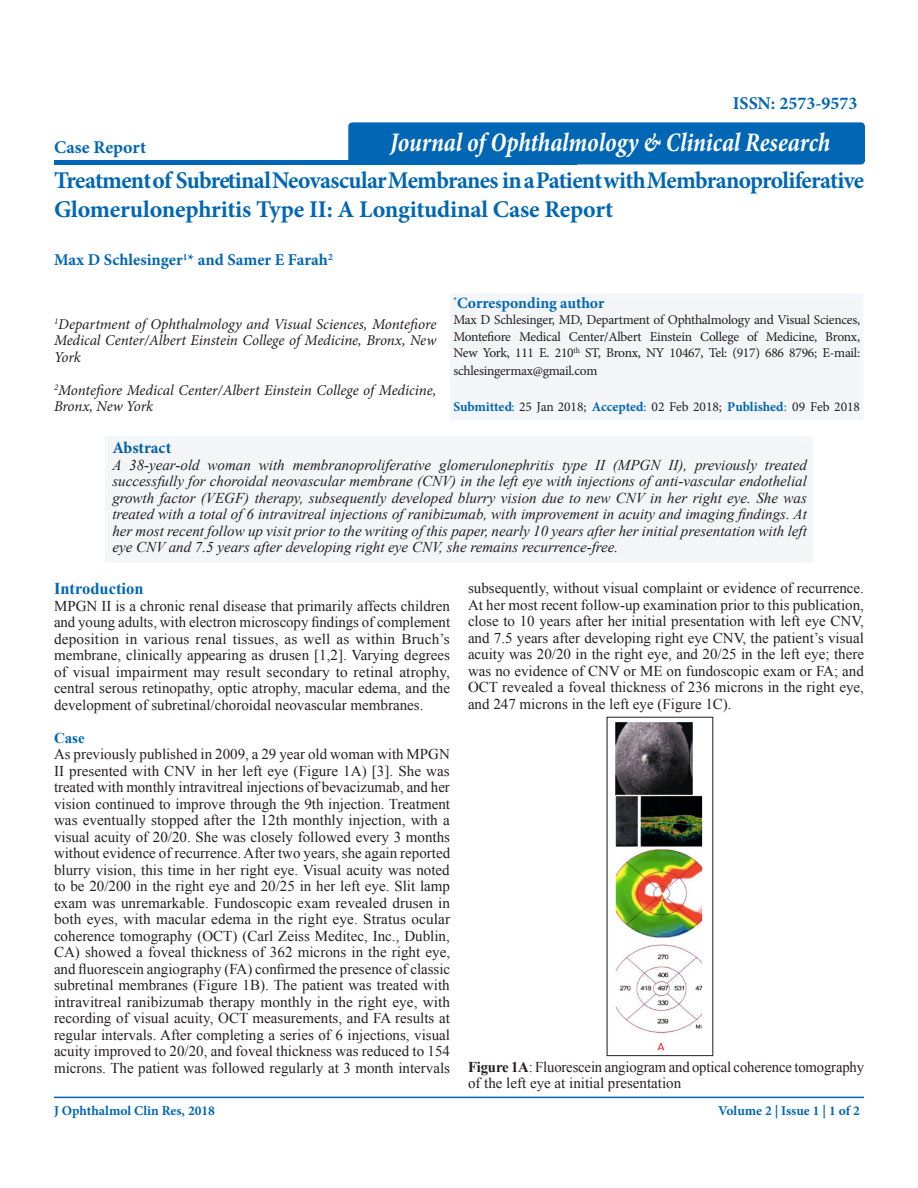
<style>
.page{position:relative;width:918px;height:1188px;background:#fff}
.page>*{position:absolute;margin:0;border:0;box-sizing:border-box;transform-origin:0 0}
.t1{font:italic 700 condensed 27px "Minion Pro";letter-spacing:-.005em;color:#fff;scale:.92 1}
.t2{font:700 24px/28.8px "Minion Pro";letter-spacing:-.025em;color:#0166b3}
.t3{font:700 18px "Minion Pro";color:#0166b3}
.t4{font:700 16.5px "Minion Pro";color:#0166b3}
.t5{font:700 16.5px "Times New Roman";color:#0166b3}
.t6{font:700 16.5px "Minion Pro";color:#005ea4}
.t7{font:700 15.75px "Minion Pro";color:#0166b3}
.t8{font:15px/16.5px "Times New Roman";color:#231f20;text-align:justify}
.t9{font:italic 15px/16.5px "Times New Roman";color:#231f20;text-align:justify}
.t10{font:italic 15px/16.5px "Minion Pro";letter-spacing:-.01em;color:#231f20;text-align:justify}
.t11{font:700 15px "Times New Roman";color:#0166b3}
.t12{font:13.5px/16.8px "Minion Pro";letter-spacing:-.02em;color:#231f20;text-align:justify}
.t13{font:13.5px "Minion Pro";color:#231f20}
.t14{font:700 13.5px "Minion Pro";color:#0166b3}
.s1{font-weight:700;color:#0166b3}
.s2{color:#0166b3}
.s3{font-weight:700}
</style>
<div class="page">
<svg style="left:54px;top:160px;width:295px;height:4px"></svg>
<hr style="left:54px;top:1097px;width:810px;height:1px;background:#0166b3">
<div style="left:348px;top:122px;width:517px;height:43px;background:#0166b3;border-radius:4px"></div>
<div style="left:446px;top:287px;width:419px;height:135px;background:#f3f5f7"></div>
<div style="left:102px;top:430px;width:713px;height:134px;background:#f3f5f7"></div>
<img style="left:615px;top:722px;width:88px;height:329px">
<p class="t3" style="left:54px;top:135px;width:94px">Case Report</p>
<p class="t3" style="left:733px;top:90px;width:126px">ISSN: 2573-9573</p>
<p class="t1" style="left:390px;top:124px;width:480px">Journal of Ophthalmology &amp; Clinical Research</p>
<p class="t2" style="left:54px;top:165px;width:812px">Treatment of Subretinal Neovascular Membranes in a Patient with Membranoproliferative<br>Glomerulonephritis Type II: A Longitudinal Case Report</p>
<p class="t4" style="left:54px;top:248px;width:280px">Max D Schlesinger<sup>1</sup>* and Samer E Farah<sup>2</sup></p>
<p class="t10" style="left:54px;top:316px;width:384px"><sup>1</sup>Department of Ophthalmology and Visual Sciences, Montefiore Medical Center/Albert Einstein College of Medicine, Bronx, New York</p>
<p class="t10" style="left:54px;top:382px;width:384px"><sup>2</sup>Montefiore Medical Center/Albert Einstein College of Medicine,<br>Bronx, New York</p>
<p class="t7" style="left:453px;top:292px;width:153px"><sup>*</sup>Corresponding author</p>
<p class="t12" style="left:453px;top:312px;width:408px">Max D Schlesinger, MD, Department of Ophthalmology and Visual Sciences, Montefiore Medical Center/Albert Einstein College of Medicine, Bronx, New York, 111 E. 210<sup>th</sup> ST, Bronx, NY 10467, Tel: (917) 686 8796; E-mail: schlesingermax@gmail.com</p>
<p class="t13" style="left:453px;top:398px;width:408px"><span class="s1">Submitted</span><span class="s2">:</span> 25 Jan 2018; <span class="s1">Accepted</span><span class="s2">:</span> 02 Feb 2018; <span class="s1">Published</span><span class="s2">:</span> 09 Feb 2018</p>
<p class="t6" style="left:112px;top:437px;width:60px">Abstract</p>
<p class="t9" style="left:112px;top:456px;width:696px">A 38-year-old woman with membranoproliferative glomerulonephritis type II (MPGN II), previously treated successfully for choroidal neovascular membrane (CNV) in the left eye with injections of anti-vascular endothelial growth factor (VEGF) therapy, subsequently developed blurry vision due to new CNV in her right eye. She was treated with a total of 6 intravitreal injections of ranibizumab, with improvement in acuity and imaging findings. At her most recent follow up visit prior to the writing of this paper, nearly 10 years after her initial presentation with left eye CNV and 7.5 years after developing right eye CNV, she remains recurrence-free.</p>
<p class="t5" style="left:54px;top:577px;width:91px">Introduction</p>
<p class="t8" style="left:54px;top:597px;width:398px">MPGN II is a chronic renal disease that primarily affects children and young adults, with electron microscopy findings of complement deposition in various renal tissues, as well as within Bruch’s membrane, clinically appearing as drusen [1,2]. Varying degrees of visual impairment may result secondary to retinal atrophy, central serous retinopathy, optic atrophy, macular edema, and the development of subretinal/choroidal neovascular membranes.</p>
<p class="t11" style="left:54px;top:727px;width:32px">Case</p>
<p class="t8" style="left:54px;top:746px;width:398px">As previously published in 2009, a 29 year old woman with MPGN II presented with CNV in her left eye (Figure 1A) [3]. She was treated with monthly intravitreal injections of bevacizumab, and her vision continued to improve through the 9th injection. Treatment was eventually stopped after the 12th monthly injection, with a visual acuity of 20/20. She was closely followed every 3 months without evidence of recurrence. After two years, she again reported blurry vision, this time in her right eye. Visual acuity was noted to be 20/200 in the right eye and 20/25 in her left eye. Slit lamp exam was unremarkable. Fundoscopic exam revealed drusen in both eyes, with macular edema in the right eye. Stratus ocular coherence tomography (OCT) (Carl Zeiss Meditec, Inc., Dublin, CA) showed a foveal thickness of 362 microns in the right eye, and fluorescein angiography (FA) confirmed the presence of classic subretinal membranes (Figure 1B). The patient was treated with intravitreal ranibizumab therapy monthly in the right eye, with recording of visual acuity, OCT measurements, and FA results at regular intervals. After completing a series of 6 injections, visual acuity improved to 20/20, and foveal thickness was reduced to 154 microns. The patient was followed regularly at 3 month intervals</p>
<p class="t8" style="left:468px;top:580px;width:398px">subsequently, without visual complaint or evidence of recurrence.<br>At her most recent follow-up examination prior to this publication, close to 10 years after her initial presentation with left eye CNV, and 7.5 years after developing right eye CNV, the patient’s visual acuity was 20/20 in the right eye, and 20/25 in the left eye; there was no evidence of CNV or ME on fundoscopic exam or FA; and OCT revealed a foveal thickness of 236 microns in the right eye, and 247 microns in the left eye (Figure 1C).</p>
<p class="t8" style="left:468px;top:1058px;width:398px"><span class="s3">Figure 1A</span>: Fluorescein angiogram and optical coherence tomography of the left eye at initial presentation</p>
<p class="t14" style="left:54px;top:1101px;width:163px">J Ophthalmol Clin Res, 2018</p>
<p class="t14" style="left:718px;top:1101px;width:143px">Volume 2 | Issue 1 | 1 of 2</p>
</div>
